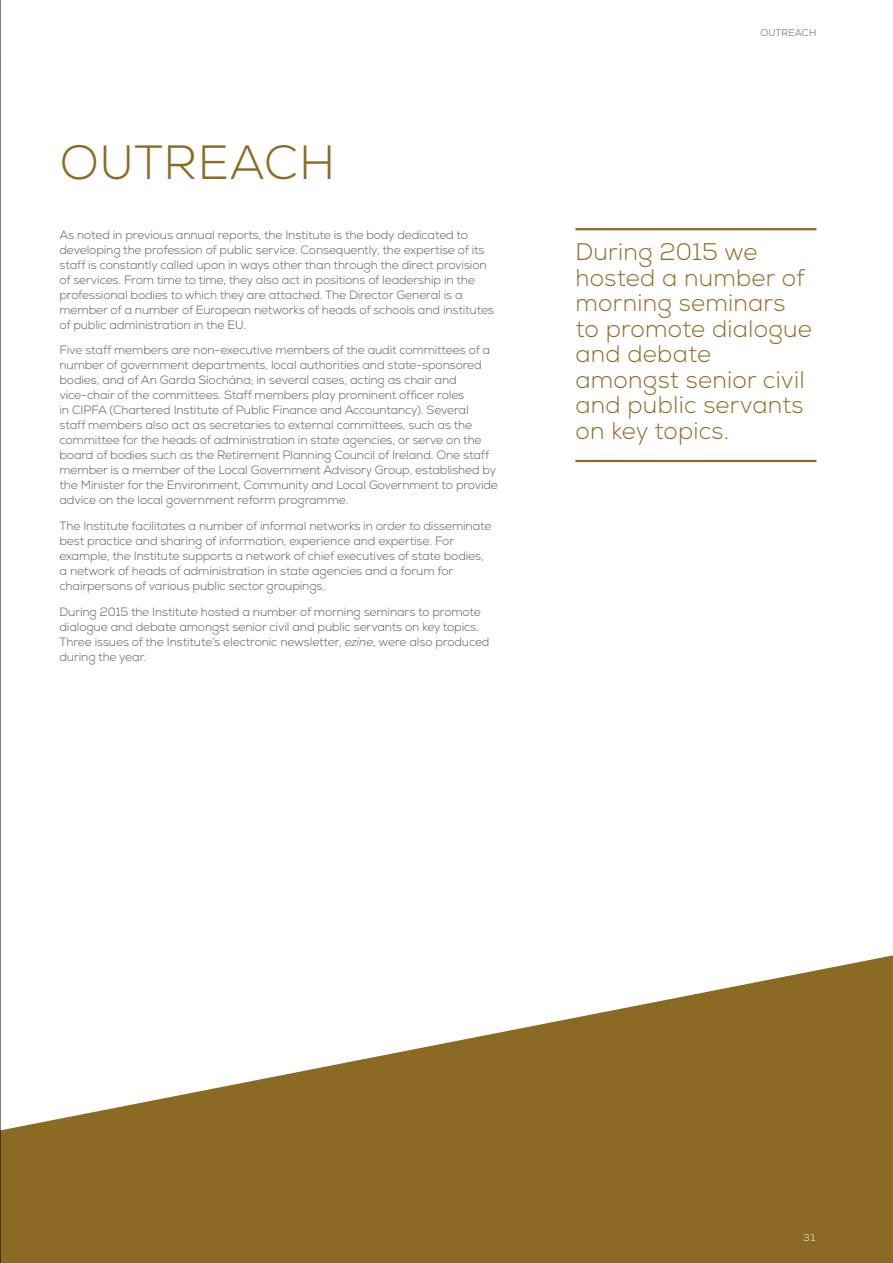
<style>
.page{position:relative;width:893px;height:1263px;background:#fff}
.page>*{position:absolute;margin:0;border:0;box-sizing:border-box;transform-origin:0 0}
.t1{font:300 48px "Nexa";letter-spacing:.015em;color:#8b6b24}
.t2{font:300 24px/25.5px "Nexa";letter-spacing:.01em;color:#8b6b24}
.t3{font:300 12px/15px "Nexa";letter-spacing:-.01em;color:#575756}
.t4{font:300 9.75px "Nexa";letter-spacing:.015em;color:#575756}
.t5{font:300 9.75px "Nexa";color:#fff}
.s1{font-style:italic}
</style>
<div class="page">
<hr style="left:0;top:0;width:1px;height:1263px;background:#000">
<svg style="left:0;top:955px;width:893px;height:308px;fill:#8b6b24"></svg>
<hr style="left:575px;top:228px;width:241px;height:2px;background:#8b6b24">
<hr style="left:575px;top:460px;width:241px;height:2px;background:#8b6b24">
<h1 class="t1" style="left:60px;top:134px;width:277px">OUTREACH</h1>
<p class="t3" style="left:60px;top:227px;width:436px">As noted in previous annual reports, the Institute is the body dedicated to developing the profession of public service. Consequently, the expertise of its staff is constantly called upon in ways other than through the direct provision of services. From time to time, they also act in positions of leadership in the professional bodies to which they are attached. The Director General is a member of a number of European networks of heads of schools and institutes of public administration in the EU.</p>
<p class="t3" style="left:60px;top:343px;width:440px">Five staff members are non-executive members of the audit committees of a number of government departments, local authorities and state-sponsored bodies, and of An Garda Síochána; in several cases, acting as chair and vice-chair of the committees. Staff members play prominent officer roles<br>in CIPFA (Chartered Institute of Public Finance and Accountancy). Several<br>staff members also act as secretaries to external committees, such as the committee for the heads of administration in state agencies, or serve on the board of bodies such as the Retirement Planning Council of Ireland. One staff member is a member of the Local Government Advisory Group, established by the Minister for the Environment, Community and Local Government to provide advice on the local government reform programme.</p>
<p class="t3" style="left:60px;top:519px;width:433px">The Institute facilitates a number of informal networks in order to disseminate best practice and sharing of information, experience and expertise. For example, the Institute supports a network of chief executives of state bodies, a network of heads of administration in state agencies and a forum for chairpersons of various public sector groupings.</p>
<p class="t3" style="left:60px;top:604px;width:431px">During 2015 the Institute hosted a number of morning seminars to promote dialogue and debate amongst senior civil and public servants on key topics.<br>Three issues of the Institute’s electronic newsletter, <span class="s1">ezine</span>, were also produced during the year.</p>
<p class="t4" style="left:760px;top:27px;width:58px">OUTREACH</p>
<h2 class="t2" style="left:575px;top:240px;width:238px">During 2015 we hosted a number of morning seminars to promote dialogue and debate amongst senior civil and public servants on key topics.</h2>
<p class="t5" style="left:803px;top:1232px;width:15px">31</p>
</div>
